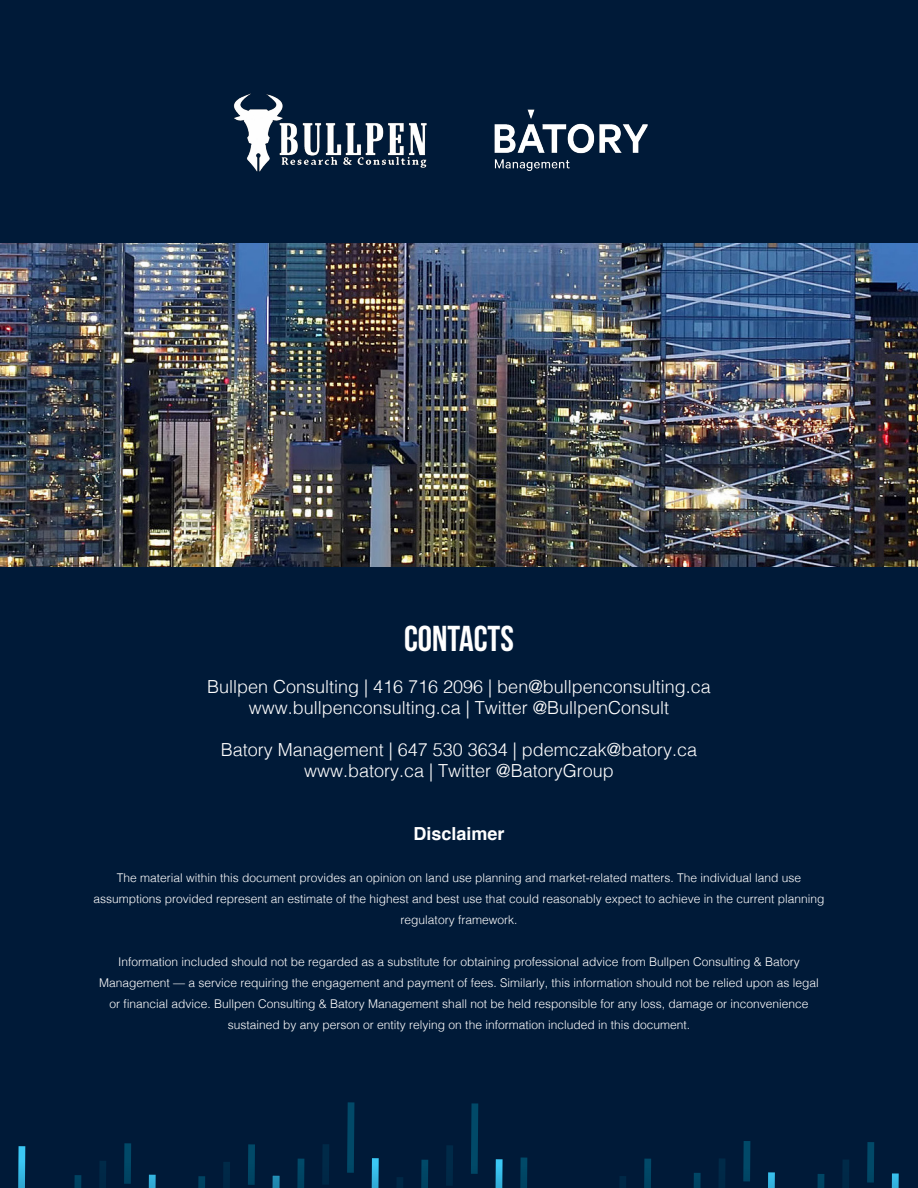
<style>
.page{position:relative;width:918px;height:1188px;background:#001a38}
.page>*{position:absolute;margin:0;border:0;box-sizing:border-box;transform-origin:0 0}
.t1{font:700 36px "Bebas Neue";color:#fff}
.t2{font:300 18px/21px "Helvetica";color:#fff;text-align:center}
.t3{font:700 18px "Helvetica";color:#fff}
.t4{font:300 12px/21px "Helvetica";color:#fff;text-align:center}
</style>
<div class="page">
<img style="left:0;top:243px;width:918px;height:324px">
<img style="left:233px;top:93px;width:194px;height:79px">
<img style="left:494px;top:109px;width:154px;height:62px">
<div style="left:148px;top:1175px;width:8px;height:13px;background:#32aed9"></div>
<svg style="left:18px;top:1146px;width:7px;height:42px"></svg>
<svg style="left:372px;top:1158px;width:7px;height:30px"></svg>
<div style="left:768px;top:1172px;width:7px;height:16px;background:#35b7e3"></div>
<svg style="left:495px;top:1159px;width:8px;height:29px"></svg>
<div style="left:892px;top:1173px;width:7px;height:15px;background:#36b8e4"></div>
<div style="left:74px;top:1175px;width:7px;height:13px;background:#004261"></div>
<div style="left:297px;top:1159px;width:7px;height:29px;background:#014968"></div>
<div style="left:693px;top:1173px;width:8px;height:15px;background:#014968"></div>
<div style="left:198px;top:1176px;width:7px;height:12px;background:#004261"></div>
<div style="left:421px;top:1160px;width:7px;height:28px;background:#014968"></div>
<div style="left:817px;top:1174px;width:7px;height:14px;background:#014968"></div>
<div style="left:124px;top:1143px;width:7px;height:41px;background:#014968"></div>
<div style="left:520px;top:1158px;width:7px;height:30px;background:#014968"></div>
<svg style="left:347px;top:1102px;width:7px;height:71px"></svg>
<div style="left:743px;top:1141px;width:7px;height:40px;background:#014968"></div>
<div style="left:248px;top:1144px;width:7px;height:41px;background:#014968"></div>
<div style="left:644px;top:1159px;width:7px;height:29px;background:#014968"></div>
<svg style="left:471px;top:1103px;width:7px;height:71px"></svg>
<div style="left:867px;top:1142px;width:7px;height:41px;background:#014968"></div>
<div style="left:272px;top:1176px;width:8px;height:12px;background:#2088af"></div>
<div style="left:396px;top:1177px;width:7px;height:11px;background:#002846"></div>
<div style="left:99px;top:1161px;width:7px;height:27px;background:#002847"></div>
<div style="left:322px;top:1144px;width:7px;height:41px;background:#002a48"></div>
<div style="left:718px;top:1158px;width:7px;height:30px;background:#002948"></div>
<div style="left:223px;top:1162px;width:7px;height:26px;background:#002847"></div>
<div style="left:619px;top:1176px;width:7px;height:12px;background:#002846"></div>
<div style="left:446px;top:1145px;width:7px;height:41px;background:#002a48"></div>
<div style="left:842px;top:1160px;width:7px;height:28px;background:#002948"></div>
<p class="t1" style="left:404px;top:619px;width:111px">CONTACTS</p>
<p class="t2" style="left:207px;top:675px;width:505px">Bullpen Consulting | 416 716 2096 | ben@bullpenconsulting.ca www.bullpenconsulting.ca | Twitter @BullpenConsult</p>
<p class="t2" style="left:221px;top:738px;width:478px">Batory Management | 647 530 3634 | pdemczak@batory.ca www.batory.ca | Twitter @BatoryGroup</p>
<p class="t3" style="left:413px;top:819px;width:93px">Disclaimer</p>
<p class="t4" style="left:94px;top:866px;width:732px">The material within this document provides an opinion on land use planning and market-related matters. The individual land use assumptions provided represent an estimate of the highest and best use that could reasonably expect to achieve in the current planning regulatory framework.</p>
<p class="t4" style="left:99px;top:950px;width:721px">Information included should not be regarded as a substitute for obtaining professional advice from Bullpen Consulting &amp; Batory Management — a service requiring the engagement and payment of fees. Similarly, this information should not be relied upon as legal or financial advice. Bullpen Consulting &amp; Batory Management shall not be held responsible for any loss, damage or inconvenience sustained by any person or entity relying on the information included in this document.</p>
</div>
